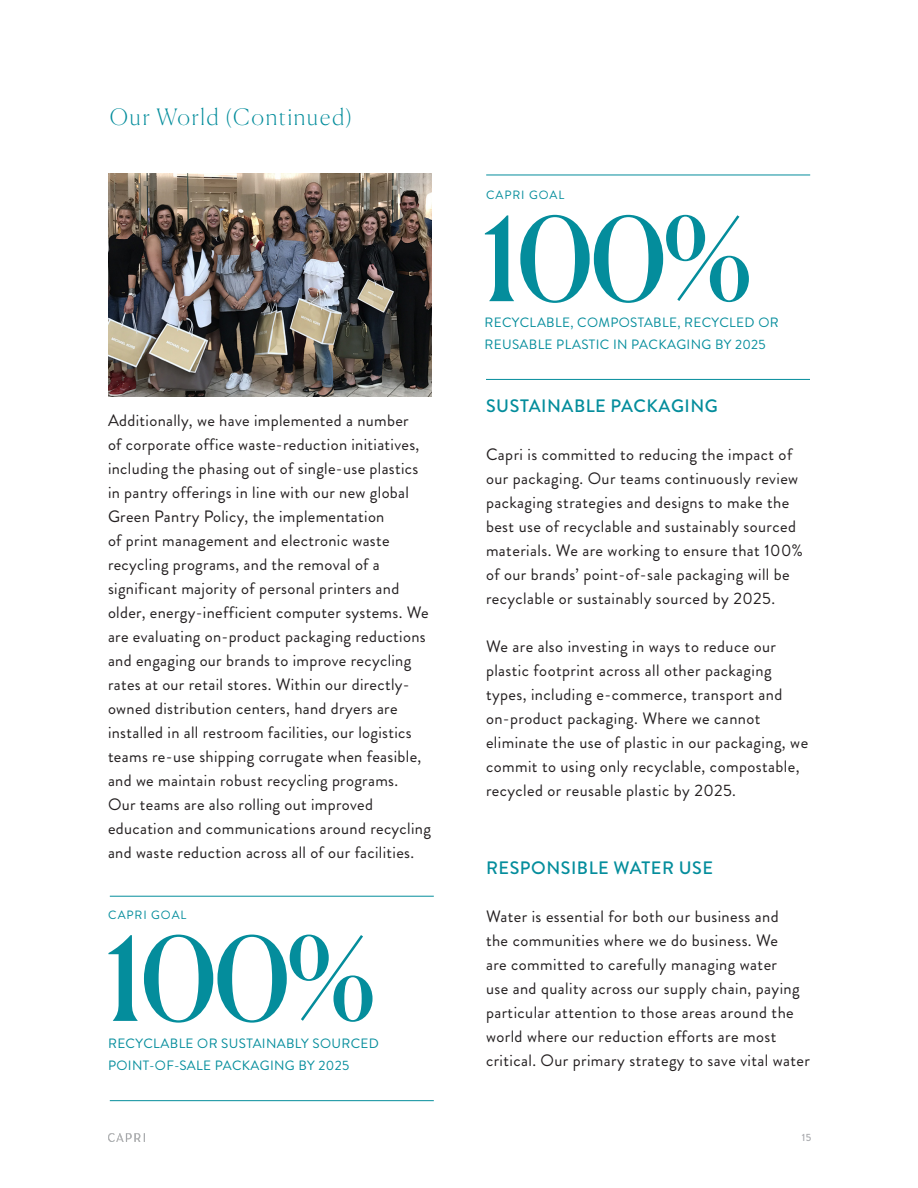
<style>
.page{position:relative;width:918px;height:1188px;background:#fff}
.page>*{position:absolute;margin:0;border:0;box-sizing:border-box;transform-origin:0 0}
.t1{font:115.5px "Canela";letter-spacing:-.04em;color:#048d9c}
.t2{font:100 22.5px "Canela";letter-spacing:.075em;color:#048d9c}
.t3{font:500 18px "Brandon Grotesque";letter-spacing:.03em;color:#048d9c}
.t4{font:16.5px/24px "Brandon Grotesque";letter-spacing:.02em;color:#231f20}
.t5{font:13.5px/22.5px "Brandon Grotesque";letter-spacing:.025em;color:#048d9c}
.t6{font:12px "Brandon Grotesque";letter-spacing:.075em;color:#048d9c}
.t7{font:500 10.5px "Brandon Grotesque";color:#a8a9ad}
</style>
<div class="page">
<img style="left:108px;top:1134px;width:36px;height:8px">
<hr style="left:110px;top:896px;width:324px;height:1px;background:#048d9c">
<hr style="left:110px;top:1100px;width:324px;height:1px;background:#048d9c">
<hr style="left:486px;top:175px;width:324px;height:1px;background:#048d9c">
<hr style="left:486px;top:379px;width:324px;height:1px;background:#048d9c">
<img style="left:108px;top:174px;width:324px;height:223px">
<h2 class="t2" style="left:110px;top:99px;width:244px">Our World (Continued)</h2>
<p class="t4" style="left:108px;top:408px;width:324px">Additionally, we have implemented a number<br>of corporate office waste-reduction initiatives, including the phasing out of single-use plastics in pantry offerings in line with our new global Green Pantry Policy, the implementation<br>of print management and electronic waste recycling programs, and the removal of a significant majority of personal printers and older, energy-inefficient computer systems. We are evaluating on-product packaging reductions and engaging our brands to improve recycling rates at our retail stores. Within our directly&shy;owned distribution centers, hand dryers are installed in all restroom facilities, our logistics teams re-use shipping corrugate when feasible, and we maintain robust recycling programs.<br>Our teams are also rolling out improved education and communications around recycling and waste reduction across all of our facilities.</p>
<p class="t6" style="left:108px;top:907px;width:80px">CAPRI GOAL</p>
<h1 class="t1" style="left:104px;top:889px;width:274px">100%</h1>
<p class="t5" style="left:108px;top:1032px;width:272px">RECYCLABLE OR SUSTAINABLY SOURCED<br>POINT-OF-SALE PACKAGING BY 2025</p>
<p class="t6" style="left:486px;top:187px;width:80px">CAPRI GOAL</p>
<h1 class="t1" style="left:480px;top:170px;width:274px">100%</h1>
<p class="t5" style="left:484px;top:311px;width:296px">RECYCLABLE, COMPOSTABLE, RECYCLED OR<br>REUSABLE PLASTIC IN PACKAGING BY 2025</p>
<p class="t3" style="left:486px;top:393px;width:233px">SUSTAINABLE PACKAGING</p>
<p class="t4" style="left:486px;top:442px;width:318px">Capri is committed to reducing the impact of our packaging. Our teams continuously review packaging strategies and designs to make the best use of recyclable and sustainably sourced materials. We are working to ensure that 100% of our brands’ point-of-sale packaging will be recyclable or sustainably sourced by 2025.</p>
<p class="t4" style="left:486px;top:634px;width:324px">We are also investing in ways to reduce our plastic footprint across all other packaging types, including e-commerce, transport and on-product packaging. Where we cannot eliminate the use of plastic in our packaging, we commit to using only recyclable, compostable, recycled or reusable plastic by 2025.</p>
<p class="t3" style="left:486px;top:855px;width:228px">RESPONSIBLE WATER USE</p>
<p class="t4" style="left:486px;top:904px;width:326px">Water is essential for both our business and<br>the communities where we do business. We<br>are committed to carefully managing water<br>use and quality across our supply chain, paying particular attention to those areas around the world where our reduction efforts are most critical. Our primary strategy to save vital water</p>
<p class="t7" style="left:802px;top:1131px;width:11px">15</p>
</div>
